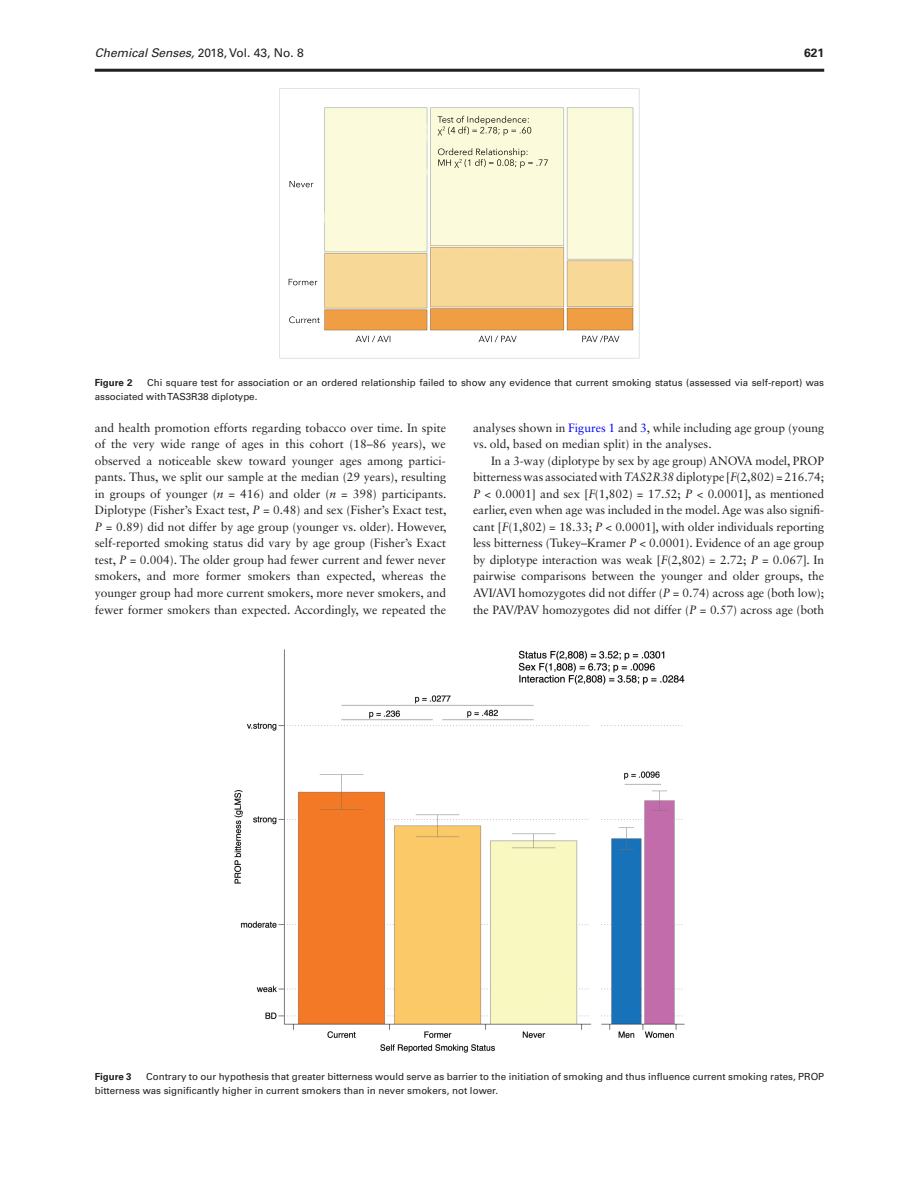
<style>
.page{position:relative;width:919px;height:1187px;background:#fff}
.page>*{position:absolute;margin:0;border:0;box-sizing:border-box;transform-origin:0 0}
.t1{font:12px/16.5px "Sabon LT Std";color:#231f20;text-align:justify}
.t2{font:12px "Univers LT Std";color:#231f20}
.t3{font:700 12px "Univers LT Std";color:#231f20}
.t4{font:9.75px/14.2px "Univers LT Std";color:#231f20}
.t5{font:700 9.75px "Univers LT Std";color:#231f20}
.s1{font-style:italic}
.s2{color:#00f}
</style>
<div class="page">
<img style="left:279px;top:89px;width:360px;height:270px">
<img style="left:234px;top:650px;width:450px;height:402px">
<hr style="left:95px;top:69px;width:729px;height:3px;background:#231f20">
<p class="t2" style="left:95px;top:45px;width:210px"><span class="s1">Chemical Senses,</span> 2018, Vol. 43, No. 8</p>
<p class="t3" style="left:804px;top:45px;width:22px">621</p>
<p class="t4" style="left:95px;top:375px;width:730px;text-indent:53px">Chi square test for association or an ordered relationship failed to show any evidence that current smoking status (assessed via self-report) was associated with TAS3R38 diplotype.</p>
<p class="t5" style="left:95px;top:377px;width:39px">Figure 2</p>
<p class="t1" style="left:95px;top:419px;width:353px">and health promotion efforts regarding tobacco over time. In spite of the very wide range of ages in this cohort (18–86 years), we observed a noticeable skew toward younger ages among partici&shy;pants. Thus, we split our sample at the median (29 years), resulting in groups of younger (<span class="s1">n</span> = 416) and older (<span class="s1">n</span> = 398) participants.<br>Diplotype (Fisher’s Exact test, <span class="s1">P</span> = 0.48) and sex (Fisher’s Exact test, <span class="s1">P</span> = 0.89) did not differ by age group (younger vs. older). However, self-reported smoking status did vary by age group (Fisher’s Exact test, <span class="s1">P</span> = 0.004). The older group had fewer current and fewer never smokers, and more former smokers than expected, whereas the younger group had more current smokers, more never smokers, and fewer former smokers than expected. Accordingly, we repeated the</p>
<p class="t1" style="left:473px;top:419px;width:352px">analyses shown in <span class="s2">Figures 1</span> and <span class="s2">3</span>, while including age group (young vs. old, based on median split) in the analyses.</p>
<p class="t1" style="left:473px;top:452px;width:353px;text-indent:18px">In a 3-way (diplotype by sex by age group) ANOVA model, PROP bitterness was associated with <span class="s1">TAS2R38</span> diplotype [<span class="s1">F</span>(2,802) = 216.74; <span class="s1">P</span> &lt; 0.0001] and sex [<span class="s1">F</span>(1,802) = 17.52; <span class="s1">P</span> &lt; 0.0001], as mentioned earlier, even when age was included in the model. Age was also signifi&shy;cant [<span class="s1">F</span>(1,802) = 18.33; <span class="s1">P</span> &lt; 0.0001], with older individuals reporting less bitterness (Tukey–Kramer <span class="s1">P</span> &lt; 0.0001). Evidence of an age group by diplotype interaction was weak [<span class="s1">F</span>(2,802) = 2.72; <span class="s1">P</span> = 0.067]. In pairwise comparisons between the younger and older groups, the AVI/AVI homozygotes did not differ (<span class="s1">P</span> = 0.74) across age (both low); the PAV/PAV homozygotes did not differ (<span class="s1">P</span> = 0.57) across age (both</p>
<p class="t4" style="left:95px;top:1069px;width:730px;text-indent:52px">Contrary to our hypothesis that greater bitterness would serve as barrier to the initiation of smoking and thus influence current smoking rates, PROP bitterness was significantly higher in current smokers than in never smokers, not lower.</p>
<p class="t5" style="left:95px;top:1070px;width:38px">Figure 3</p>
</div>
